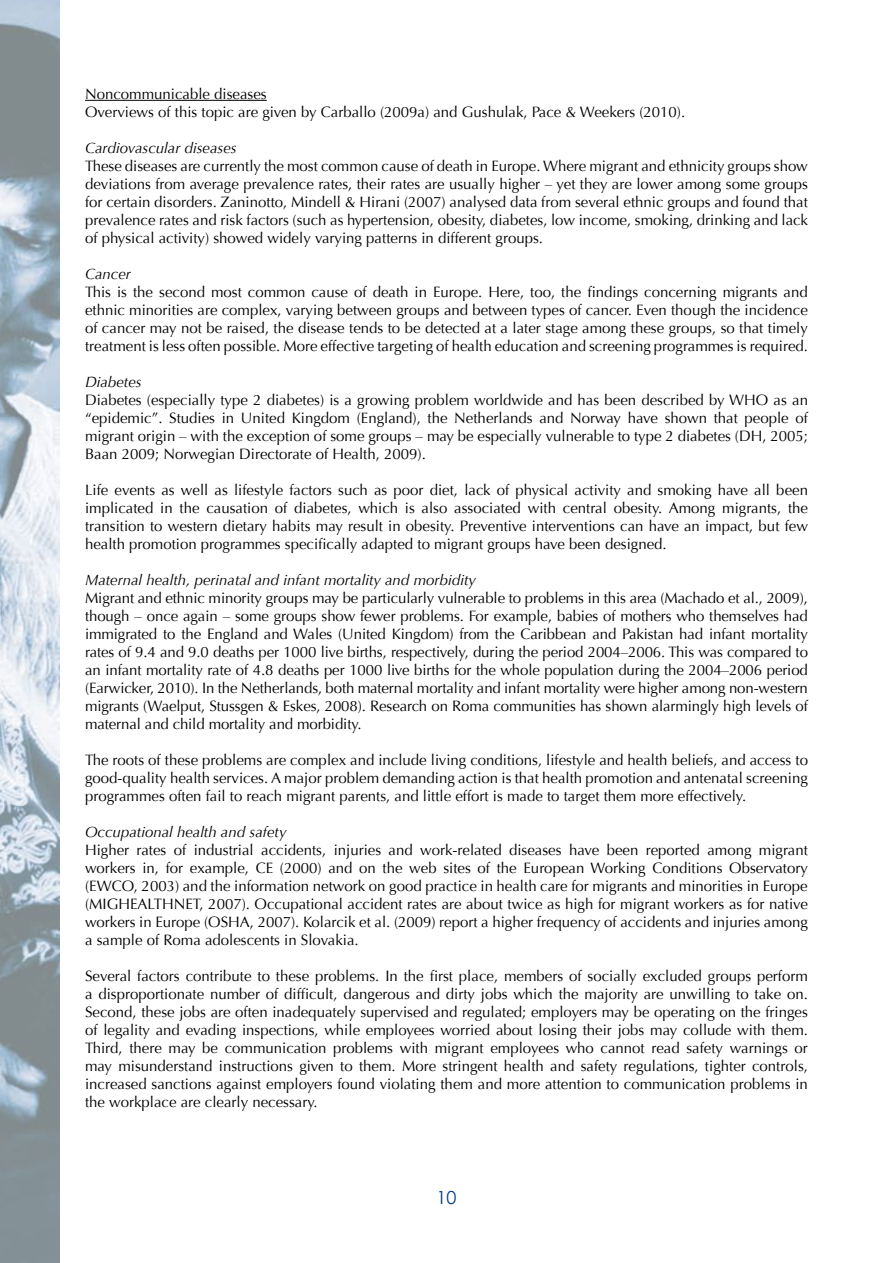
<style>
.page{position:relative;width:893px;height:1263px;background:#fff}
.page>*{position:absolute;margin:0;border:0;box-sizing:border-box;transform-origin:0 0}
.t1{font:18px "Century Gothic";color:#003882}
.t2{font:15px/18px "Optima";color:#000;text-align:justify}
.t3{font:italic 15px "Optima";color:#000}
</style>
<div class="page">
<img style="left:0;top:0;width:60px;height:1263px">
<hr style="left:85px;top:100px;width:182px;height:1px;background:#000">
<p class="t2" style="left:85px;top:85px;width:602px">Noncommunicable diseases<br>Overviews of this topic are given by Carballo (2009a) and Gushulak, Pace &amp; Weekers (2010).</p>
<p class="t3" style="left:85px;top:139px;width:153px">Cardiovascular diseases</p>
<p class="t2" style="left:85px;top:157px;width:724px">These diseases are currently the most common cause of death in Europe. Where migrant and ethnicity groups show deviations from average prevalence rates, their rates are usually higher – yet they are lower among some groups for certain disorders. Zaninotto, Mindell &amp; Hirani (2007) analysed data from several ethnic groups and found that prevalence rates and risk factors (such as hypertension, obesity, diabetes, low income, smoking, drinking and lack of physical activity) showed widely varying patterns in different groups.</p>
<p class="t3" style="left:85px;top:265px;width:47px">Cancer</p>
<p class="t2" style="left:85px;top:283px;width:724px">This is the second most common cause of death in Europe. Here, too, the findings concerning migrants and ethnic minorities are complex, varying between groups and between types of cancer. Even though the incidence of cancer may not be raised, the disease tends to be detected at a later stage among these groups, so that timely treatment is less often possible. More effective targeting of health education and screening programmes is required.</p>
<p class="t3" style="left:85px;top:373px;width:58px">Diabetes</p>
<p class="t2" style="left:85px;top:391px;width:724px">Diabetes (especially type 2 diabetes) is a growing problem worldwide and has been described by WHO as an “epidemic”. Studies in United Kingdom (England), the Netherlands and Norway have shown that people of migrant origin – with the exception of some groups – may be especially vulnerable to type 2 diabetes (DH, 2005; Baan 2009; Norwegian Directorate of Health, 2009).</p>
<p class="t2" style="left:85px;top:481px;width:724px">Life events as well as lifestyle factors such as poor diet, lack of physical activity and smoking have all been implicated in the causation of diabetes, which is also associated with central obesity. Among migrants, the transition to western dietary habits may result in obesity. Preventive interventions can have an impact, but few health promotion programmes specifically adapted to migrant groups have been designed.</p>
<p class="t3" style="left:85px;top:571px;width:392px">Maternal health, perinatal and infant mortality and morbidity</p>
<p class="t2" style="left:85px;top:589px;width:724px">Migrant and ethnic minority groups may be particularly vulnerable to problems in this area (Machado et al., 2009), though – once again – some groups show fewer problems. For example, babies of mothers who themselves had immigrated to the England and Wales (United Kingdom) from the Caribbean and Pakistan had infant mortality rates of 9.4 and 9.0 deaths per 1000 live births, respectively, during the period 2004–2006. This was compared to an infant mortality rate of 4.8 deaths per 1000 live births for the whole population during the 2004–2006 period (Earwicker, 2010). In the Netherlands, both maternal mortality and infant mortality were higher among non-western migrants (Waelput, Stussgen &amp; Eskes, 2008). Research on Roma communities has shown alarmingly high levels of maternal and child mortality and morbidity.</p>
<p class="t2" style="left:85px;top:751px;width:724px">The roots of these problems are complex and include living conditions, lifestyle and health beliefs, and access to good-quality health services. A major problem demanding action is that health promotion and antenatal screening programmes often fail to reach migrant parents, and little effort is made to target them more effectively.</p>
<p class="t3" style="left:85px;top:823px;width:203px">Occupational health and safety</p>
<p class="t2" style="left:85px;top:841px;width:724px">Higher rates of industrial accidents, injuries and work-related diseases have been reported among migrant workers in, for example, CE (2000) and on the web sites of the European Working Conditions Observatory (EWCO, 2003) and the information network on good practice in health care for migrants and minorities in Europe (MIGHEALTHNET, 2007). Occupational accident rates are about twice as high for migrant workers as for native workers in Europe (OSHA, 2007). Kolarcik et al. (2009) report a higher frequency of accidents and injuries among a sample of Roma adolescents in Slovakia.</p>
<p class="t2" style="left:85px;top:967px;width:724px">Several factors contribute to these problems. In the first place, members of socially excluded groups perform a disproportionate number of difficult, dangerous and dirty jobs which the majority are unwilling to take on.<br>Second, these jobs are often inadequately supervised and regulated; employers may be operating on the fringes of legality and evading inspections, while employees worried about losing their jobs may collude with them.<br>Third, there may be communication problems with migrant employees who cannot read safety warnings or may misunderstand instructions given to them. More stringent health and safety regulations, tighter controls, increased sanctions against employers found violating them and more attention to communication problems in the workplace are clearly necessary.</p>
<p class="t1" style="left:436px;top:1186px;width:21px">10</p>
</div>
